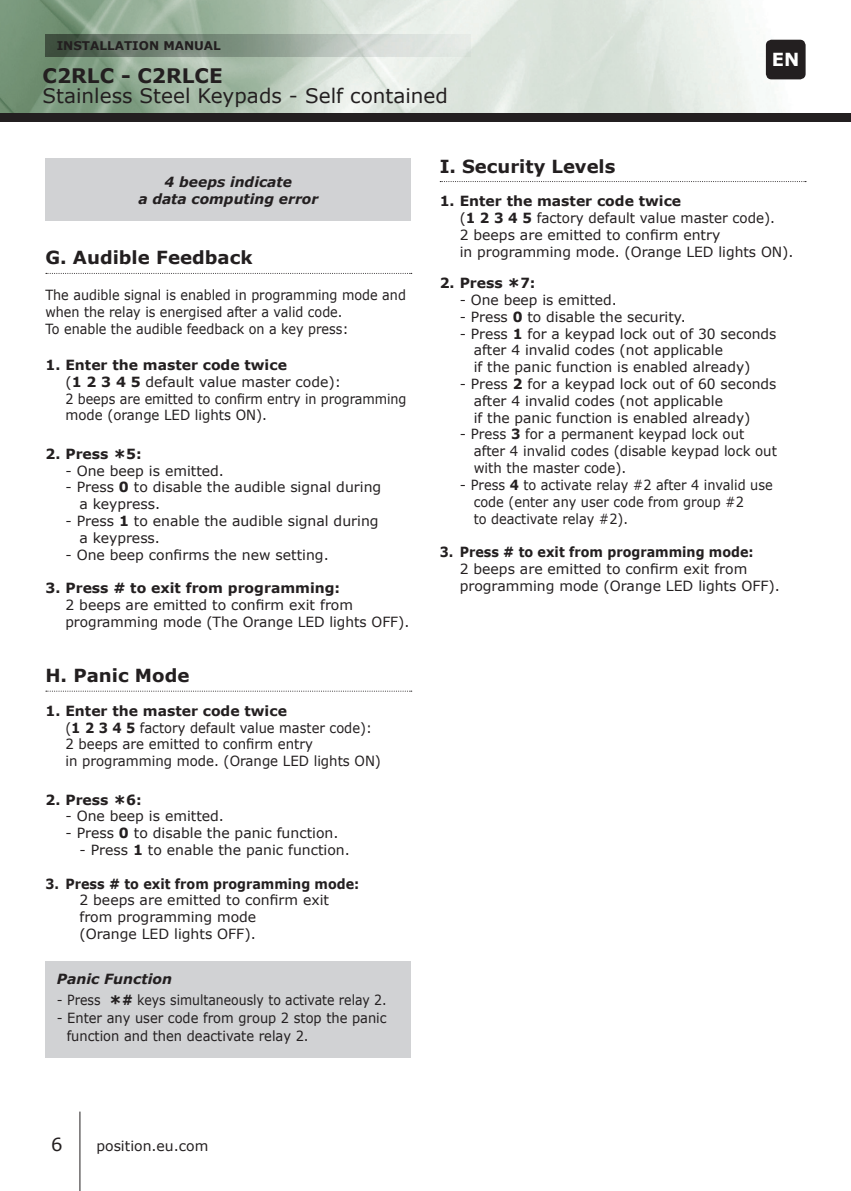
<style>
.page{position:relative;width:851px;height:1191px;background:#fff}
.page>*{position:absolute;margin:0;border:0;box-sizing:border-box;transform-origin:0 0}
.t1{font:20px "Verdana";color:#231f20}
.t2{font:700 20px "Verdana";color:#231f20}
.t3{font:700 18px "Verdana";color:#231f20}
.t4{font:700 18px "Verdana";color:#fff}
.t5{font:18px "Verdana";color:#231f20}
.t6{font:14px/16.8px "Verdana";color:#231f20}
.t7{font:14px/16.8px "Verdana";color:#231f20;scale:.93 1}
.t8{font:14px/16.8px "Verdana";color:#231f20;scale:.96 1}
.t9{font:14px/16.8px "Verdana";color:#231f20;scale:.91 1}
.t10{font:700 14px "Verdana";color:#231f20;scale:.91 1}
.t11{font:700 14px "Verdana";color:#231f20}
.t12{font:italic 700 14px/16.8px "Verdana";color:#231f20;text-align:center}
.t13{font:700 12px "Verdana";color:#231f20}
.s1{font-weight:700}
.s2{font-size:18px}
.s3{font-weight:700;font-size:18px}
</style>
<div class="page">
<img style="left:0;top:0;width:806px;height:113px">
<div style="left:0;top:113px;width:850px;height:9px;background:#231f20"></div>
<svg style="left:45px;top:34px;width:426px;height:23px;background:#95a297"></svg>
<div style="left:765px;top:40px;width:40px;height:39px;background:#231f20;border-radius:6px"></div>
<svg style="left:46px;top:273px;width:366px;height:1px"></svg>
<svg style="left:46px;top:690px;width:366px;height:1px"></svg>
<div style="left:45px;top:159px;width:366px;height:62px;background:#d1d2d4"></div>
<div style="left:45px;top:961px;width:366px;height:96px;background:#d1d2d4"></div>
<svg style="left:440px;top:181px;width:366px;height:1px"></svg>
<hr style="left:79px;top:1111px;width:1px;height:80px;background:#231f20">
<p class="t13" style="left:57px;top:38px;width:166px">INSTALLATION MANUAL</p>
<h1 class="t2" style="left:43px;top:62px;width:182px">C2RLC - C2RLCE</h1>
<h1 class="t1" style="left:43px;top:83px;width:407px">Stainless Steel Keypads - Self contained</h1>
<p class="t4" style="left:771px;top:48px;width:29px">EN</p>
<p class="t12" style="left:138px;top:173px;width:181px">4 beeps indicate<br>a data computing error</p>
<p class="t3" style="left:45px;top:246px;width:209px">G. Audible Feedback</p>
<p class="t9" style="left:45px;top:287px;width:397px">The audible signal is enabled in programming mode and when the relay is energised after a valid code.<br>To enable the audible feedback on a key press:</p>
<p class="t6" style="left:65px;top:357px;width:342px;text-indent:-20px"><span class="s1">1. Enter the master code twice<br></span>(<span class="s1">1 2 3 4 5</span> default value master code):<br>2 beeps are emitted to confirm entry in programming mode (orange LED lights ON).</p>
<p class="t11" style="left:45px;top:445px;width:98px">2. Press <span class="s2">*</span>5:</p>
<p class="t6" style="left:65px;top:462px;width:160px">- One beep is emitted.</p>
<p class="t6" style="left:79px;top:479px;width:303px;text-indent:-14px">- Press <span class="s1">0</span> to disable the audible signal during a keypress.</p>
<p class="t6" style="left:79px;top:513px;width:300px;text-indent:-14px">- Press <span class="s1">1</span> to enable the audible signal during a keypress.</p>
<p class="t6" style="left:65px;top:546px;width:265px">- One beep confirms the new setting.</p>
<p class="t11" style="left:45px;top:579px;width:296px">3. Press # to exit from programming:</p>
<p class="t6" style="left:65px;top:597px;width:345px">2 beeps are emitted to confirm exit from programming mode (The Orange LED lights OFF).</p>
<p class="t3" style="left:45px;top:664px;width:146px">H. Panic Mode</p>
<p class="t7" style="left:65px;top:702px;width:341px;text-indent:-20px"><span class="s1">1. Enter the master code twice<br></span>(<span class="s1">1 2 3 4 5</span> factory default value master code):<br>2 beeps are emitted to confirm entry<br>in programming mode. (Orange LED lights ON)</p>
<p class="t11" style="left:45px;top:790px;width:98px">2. Press <span class="s2">*</span>6:</p>
<p class="t6" style="left:65px;top:808px;width:160px">- One beep is emitted.</p>
<p class="t6" style="left:65px;top:825px;width:274px">- Press <span class="s1">0</span> to disable the panic function.</p>
<p class="t6" style="left:79px;top:841px;width:272px">- Press <span class="s1">1</span> to enable the panic function.</p>
<p class="t10" style="left:45px;top:874px;width:346px">3. Press # to exit from programming mode:</p>
<p class="t6" style="left:79px;top:892px;width:251px">2 beeps are emitted to confirm exit from programming mode<br>(Orange LED lights OFF).</p>
<p class="t12" style="left:57px;top:970px;width:117px">Panic Function</p>
<p class="t7" style="left:57px;top:991px;width:356px">- Press <span class="s3">*</span><span class="s1">#</span> keys simultaneously to activate relay 2.</p>
<p class="t7" style="left:67px;top:1009px;width:345px;line-height:18px;text-indent:-10px">- Enter any user code from group 2 stop the panic function and then deactivate relay 2.</p>
<p class="t3" style="left:439px;top:154px;width:177px">I. Security Levels</p>
<p class="t8" style="left:459px;top:193px;width:349px;text-indent:-20px"><span class="s1">1. Enter the master code twice<br></span>(<span class="s1">1 2 3 4 5</span> factory default value master code).<br>2 beeps are emitted to confirm entry<br>in programming mode. (Orange LED lights ON).</p>
<p class="t11" style="left:439px;top:274px;width:97px">2. Press <span class="s2">*</span>7:</p>
<p class="t6" style="left:459px;top:292px;width:158px">- One beep is emitted.</p>
<p class="t6" style="left:459px;top:308px;width:227px">- Press <span class="s1">0</span> to disable the security.</p>
<p class="t6" style="left:473px;top:325px;width:304px;text-indent:-14px">- Press <span class="s1">1</span> for a keypad lock out of 30 seconds after 4 invalid codes (not applicable<br>if the panic function is enabled already)</p>
<p class="t6" style="left:473px;top:376px;width:304px;text-indent:-14px">- Press <span class="s1">2</span> for a keypad lock out of 60 seconds after 4 invalid codes (not applicable<br>if the panic function is enabled already)</p>
<p class="t6" style="left:473px;top:426px;width:305px;text-indent:-14px">- Press <span class="s1">3</span> for a permanent keypad lock out after 4 invalid codes (disable keypad lock out with the master code).</p>
<p class="t6" style="left:473px;top:476px;width:300px;text-indent:-14px">- Press <span class="s1">4</span> to activate relay #2 after 4 invalid use code (enter any user code from group #2<br>to deactivate relay #2).</p>
<p class="t10" style="left:439px;top:543px;width:346px">3. Press # to exit from programming mode:</p>
<p class="t6" style="left:459px;top:560px;width:322px">2 beeps are emitted to confirm exit from programming mode (Orange LED lights OFF).</p>
<p class="t5" style="left:51px;top:1133px;width:13px">6</p>
<p class="t6" style="left:96px;top:1138px;width:113px">position.eu.com</p>
</div>
